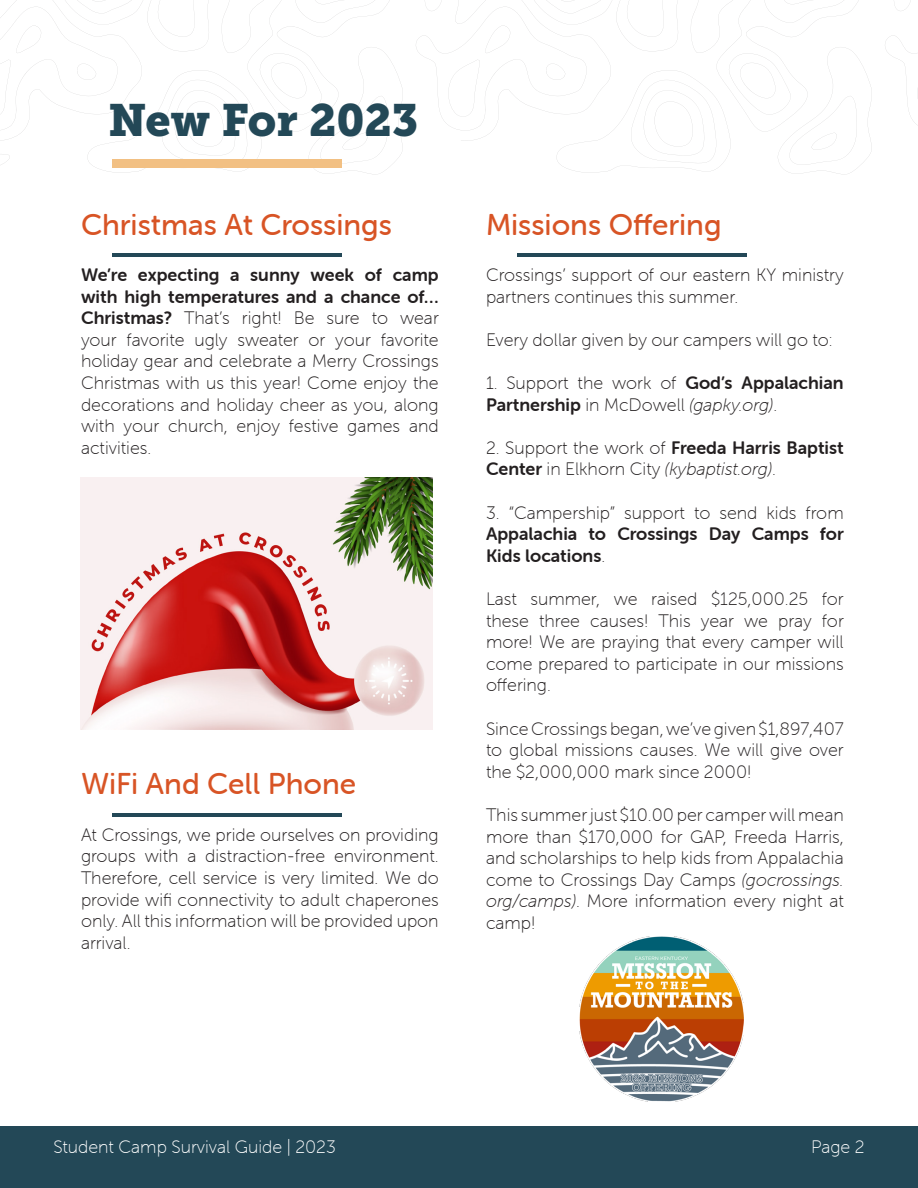
<style>
.page{position:relative;width:918px;height:1188px;background:#fff}
.page>*{position:absolute;margin:0;border:0;box-sizing:border-box;transform-origin:0 0}
.t1{font:45px "Museo Slab 900";color:#234857}
.t2{font:30px "Museo Sans Rounded 500";color:#d85425}
.t3{font:18px/21.6px "Museo Sans Rounded 100";color:#231f20;text-align:justify}
.t4{font:18px/21.6px "Museo Sans Rounded 700";color:#231f20;text-align:justify}
.t5{font:18px "Museo Sans Rounded 100";color:#fff}
.s1{font-family:"Museo Sans Rounded 700"}
.s2{font-style:italic}
.s3{font-family:"Museo Sans Rounded 100"}
</style>
<div class="page">
<svg style="left:0;top:0;width:918px;height:174px"></svg>
<div style="left:0;top:1126px;width:918px;height:62px;background:#234857"></div>
<div style="left:112px;top:159px;width:230px;height:9px;background:#f2c083"></div>
<hr style="left:112px;top:253px;width:230px;height:4px;background:#234857">
<hr style="left:112px;top:813px;width:230px;height:3px;background:#234857">
<hr style="left:517px;top:253px;width:230px;height:4px;background:#234857">
<img style="left:580px;top:937px;width:164px;height:164px">
<img style="left:80px;top:477px;width:353px;height:252px">
<p class="t1" style="left:108px;top:94px;width:312px">New For 2023</p>
<p class="t2" style="left:81px;top:208px;width:313px">Christmas At Crossings</p>
<p class="t3" style="left:81px;top:264px;width:359px"><span class="s1">We’re expecting a sunny week of camp with high temperatures and a chance of… Christmas?</span> That’s right! Be sure to wear your favorite ugly sweater or your favorite holiday gear and celebrate a Merry Crossings Christmas with us this year! Come enjoy the decorations and holiday cheer as you, along with your church, enjoy festive games and activities.</p>
<p class="t2" style="left:81px;top:767px;width:277px">WiFi And Cell Phone</p>
<p class="t3" style="left:81px;top:824px;width:359px">At Crossings, we pride ourselves on providing groups with a distraction-free environment.<br>Therefore, cell service is very limited. We do provide wifi connectivity to adult chaperones only. All this information will be provided upon arrival.</p>
<p class="t2" style="left:486px;top:208px;width:237px">Missions Offering</p>
<p class="t3" style="left:486px;top:264px;width:359px">Crossings’ support of our eastern KY ministry partners continues this summer.</p>
<p class="t3" style="left:486px;top:329px;width:348px">Every dollar given by our campers will go to:</p>
<p class="t3" style="left:486px;top:372px;width:359px">1. Support the work of <span class="s1">God’s Appalachian<br>Partnership</span> in McDowell <span class="s2">(gapky.org)</span>.</p>
<p class="t3" style="left:486px;top:437px;width:359px">2. Support the work of <span class="s1">Freeda Harris Baptist<br>Center</span> in Elkhorn City <span class="s2">(kybaptist.org)</span>.</p>
<p class="t4" style="left:486px;top:502px;width:359px"><span class="s3">3. “Campership” support to send kids from </span>Appalachia to Crossings Day Camps for Kids locations<span class="s3">.</span></p>
<p class="t3" style="left:486px;top:588px;width:359px">Last summer, we raised $125,000.25 for these three causes! This year we pray for more! We are praying that every camper will come prepared to participate in our missions offering.</p>
<p class="t3" style="left:486px;top:718px;width:359px">Since Crossings began, we’ve given $1,897,407 to global missions causes. We will give over the $2,000,000 mark since 2000!</p>
<p class="t3" style="left:486px;top:804px;width:359px">This summer just $10.00 per camper will mean more than $170,000 for GAP, Freeda Harris, and scholarships to help kids from Appalachia come to Crossings Day Camps <span class="s2">(gocrossings. org/camps)</span>. More information every night at camp!</p>
<p class="t5" style="left:53px;top:1137px;width:284px">Student Camp Survival Guide | 2023</p>
<p class="t5" style="left:811px;top:1137px;width:55px">Page 2</p>
</div>
